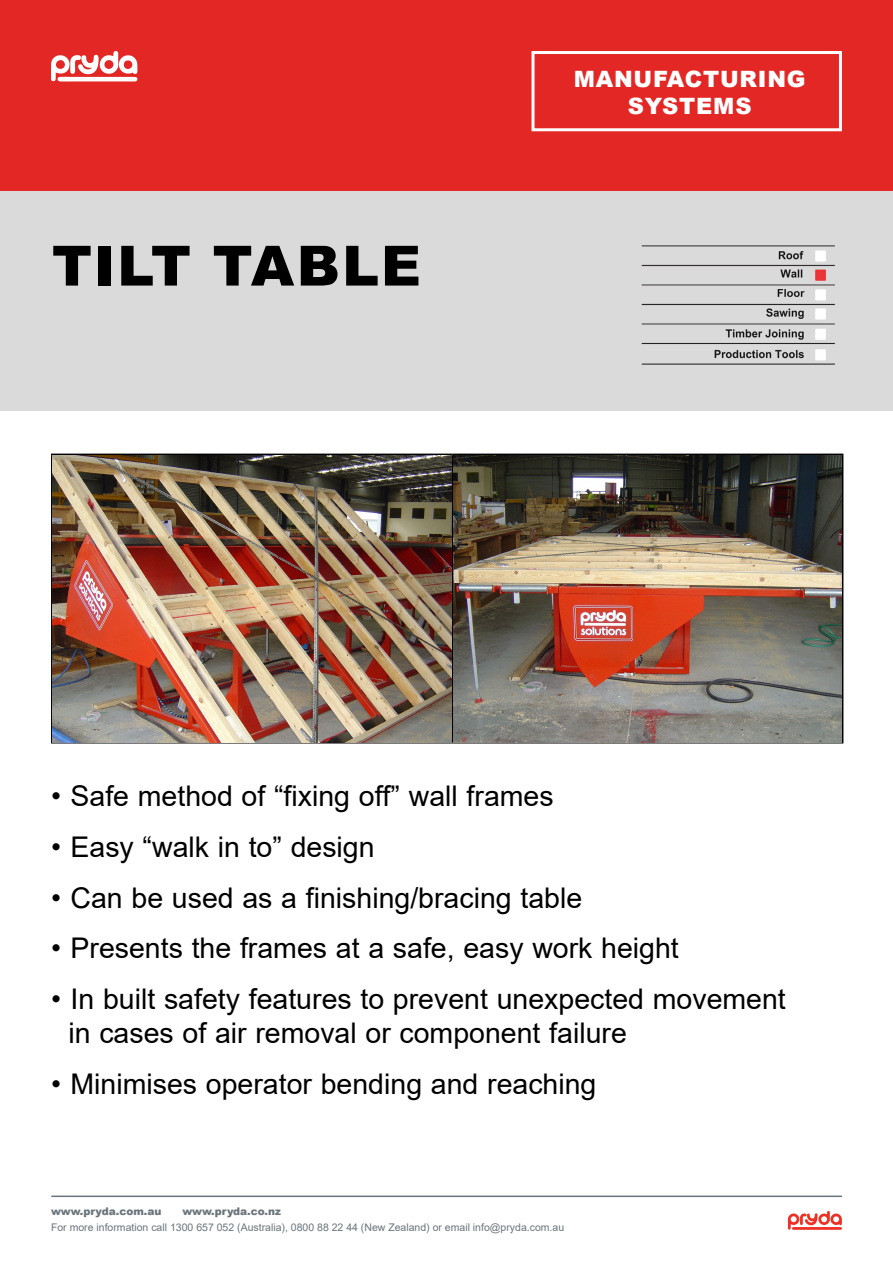
<style>
.page{position:relative;width:893px;height:1263px;background:#fff}
.page>*{position:absolute;margin:0;border:0;box-sizing:border-box;transform-origin:0 0}
.t1{font:900 55.5px "Arial";letter-spacing:.03em;color:#000}
.t2{font:28.5px/34.2px "Arial";color:#000}
.t3{font:900 22.5px/27px "Arial";letter-spacing:.035em;color:#fff;text-align:center}
.t4{font:10.5px "Arial";color:#6a747b}
.t5{font:900 10.5px "Arial";color:#6a747b}
</style>
<div class="page">
<div style="left:0;top:0;width:893px;height:192px;background:#e22725"></div>
<svg style="left:51px;top:51px;width:86px;height:31px"></svg>
<div style="left:531px;top:51px;width:311px;height:80px;border:3px solid #fff"></div>
<hr style="left:51px;top:1195px;width:791px;height:2px;background:#6a747b">
<svg style="left:788px;top:1211px;width:54px;height:19px"></svg>
<div style="left:0;top:192px;width:893px;height:219px;background:#dadada"></div>
<hr style="left:51px;top:454px;width:401px;height:1px;background:#000">
<hr style="left:51px;top:455px;width:2px;height:287px;background:#000">
<hr style="left:452px;top:454px;width:391px;height:1px;background:#000">
<hr style="left:842px;top:455px;width:1px;height:287px;background:#000">
<hr style="left:51px;top:742px;width:401px;height:1px;background:#000">
<hr style="left:452px;top:742px;width:391px;height:1px;background:#000">
<img style="left:53px;top:455px;width:789px;height:287px">
<img style="left:641px;top:245px;width:194px;height:120px">
<p class="t1" style="left:52px;top:225px;width:370px">TILT TABLE</p>
<p class="t3" style="left:574px;top:65px;width:233px">MANUFACTURING<br>SYSTEMS</p>
<p class="t2" style="left:51px;top:779px;width:504px">• Safe method of “fixing off” wall frames</p>
<p class="t2" style="left:51px;top:830px;width:325px">• Easy “walk in to” design</p>
<p class="t2" style="left:51px;top:880px;width:533px">• Can be used as a finishing/bracing table</p>
<p class="t2" style="left:51px;top:931px;width:629px">• Presents the frames at a safe, easy work height</p>
<p class="t2" style="left:68px;top:982px;width:719px;text-indent:-17px">• In built safety features to prevent unexpected movement in cases of air removal or component failure</p>
<p class="t2" style="left:51px;top:1067px;width:547px">• Minimises operator bending and reaching</p>
<p class="t5" style="left:51px;top:1203px;width:112px">www.pryda.com.au</p>
<p class="t5" style="left:182px;top:1203px;width:100px">www.pryda.co.nz</p>
<p class="t4" style="left:51px;top:1220px;width:515px">For more information call 1300 657 052 (Australia), 0800 88 22 44 (New Zealand) or email info@pryda.com.au</p>
</div>
